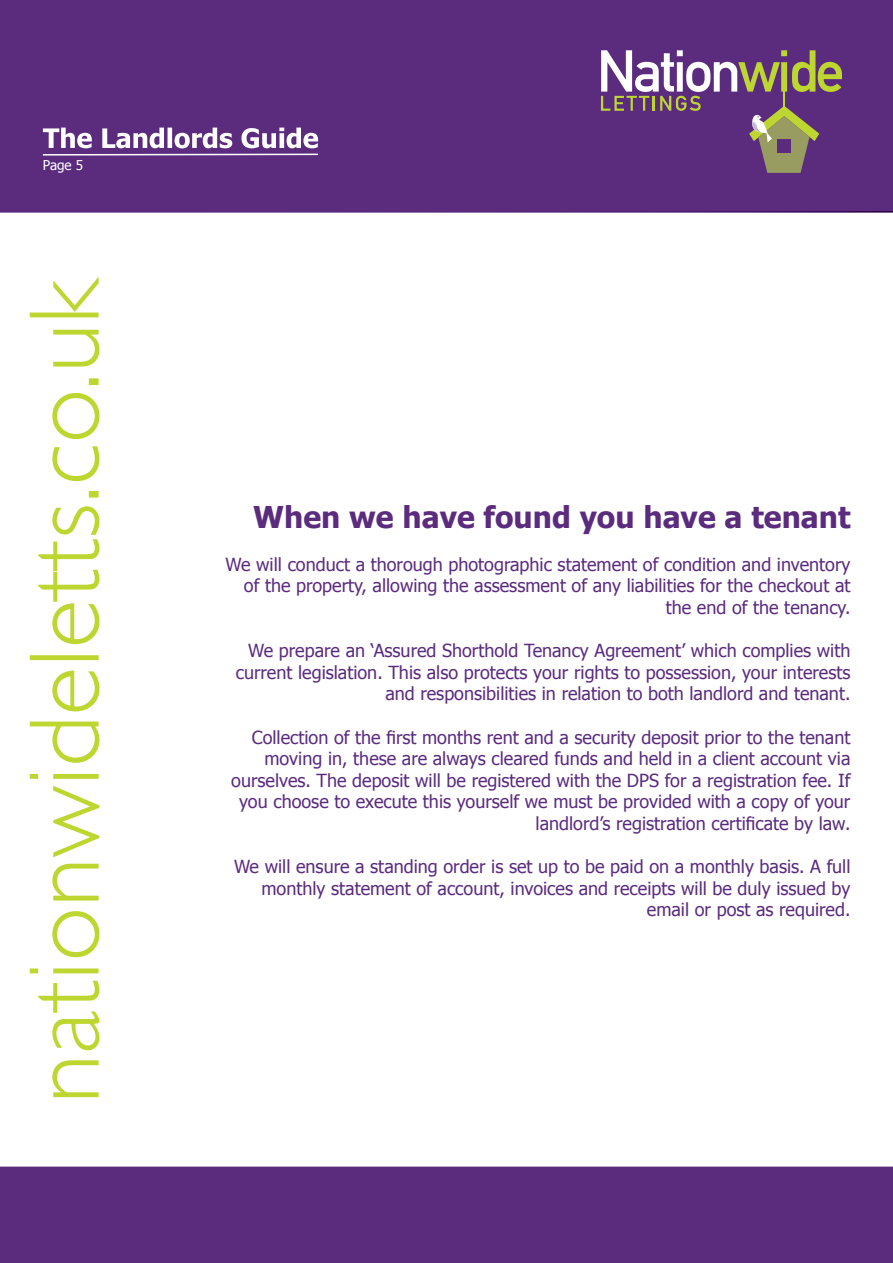
<style>
.page{position:relative;width:893px;height:1263px;background:#fff}
.page>*{position:absolute;margin:0;border:0;box-sizing:border-box;transform-origin:0 0}
.t1{font:700 30px "Tahoma";color:#5b2c7e}
.t2{font:18px/21.6px "Tahoma";color:#5b2c7e;text-align:right}
.t3{font:13.5px "Tahoma";color:#fff}
</style>
<div class="page">
<div style="left:0;top:0;width:893px;height:213px;background:#5b2c7e"></div>
<svg style="left:601px;top:50px;width:241px;height:123px;background:#765680"></svg>
<hr style="left:783px;top:73px;width:2px;height:36px;background:#bed630">
<div style="left:0;top:1166px;width:893px;height:97px;background:#5b2c7e"></div>
<svg style="left:41px;top:128px;width:279px;height:28px"></svg>
<svg style="left:30px;top:277px;width:69px;height:820px"></svg>
<p class="t3" style="left:43px;top:156px;width:42px">Page 5</p>
<p class="t1" style="left:253px;top:496px;width:599px">When we have found you have a tenant</p>
<p class="t2" style="left:226px;top:553px;width:626px">We will conduct a thorough photographic statement of condition and inventory of the property, allowing the assessment of any liabilities for the checkout at the end of the tenancy.</p>
<p class="t2" style="left:236px;top:639px;width:616px">We prepare an ‘Assured Shorthold Tenancy Agreement’ which complies with current legislation. This also protects your rights to possession, your interests and responsibilities in relation to both landlord and tenant.</p>
<p class="t2" style="left:231px;top:725px;width:621px">Collection of the first months rent and a security deposit prior to the tenant moving in, these are always cleared funds and held in a client account via ourselves. The deposit will be registered with the DPS for a registration fee. If you choose to execute this yourself we must be provided with a copy of your landlord’s registration certificate by law.</p>
<p class="t2" style="left:234px;top:855px;width:618px">We will ensure a standing order is set up to be paid on a monthly basis. A full monthly statement of account, invoices and receipts will be duly issued by email or post as required.</p>
</div>
